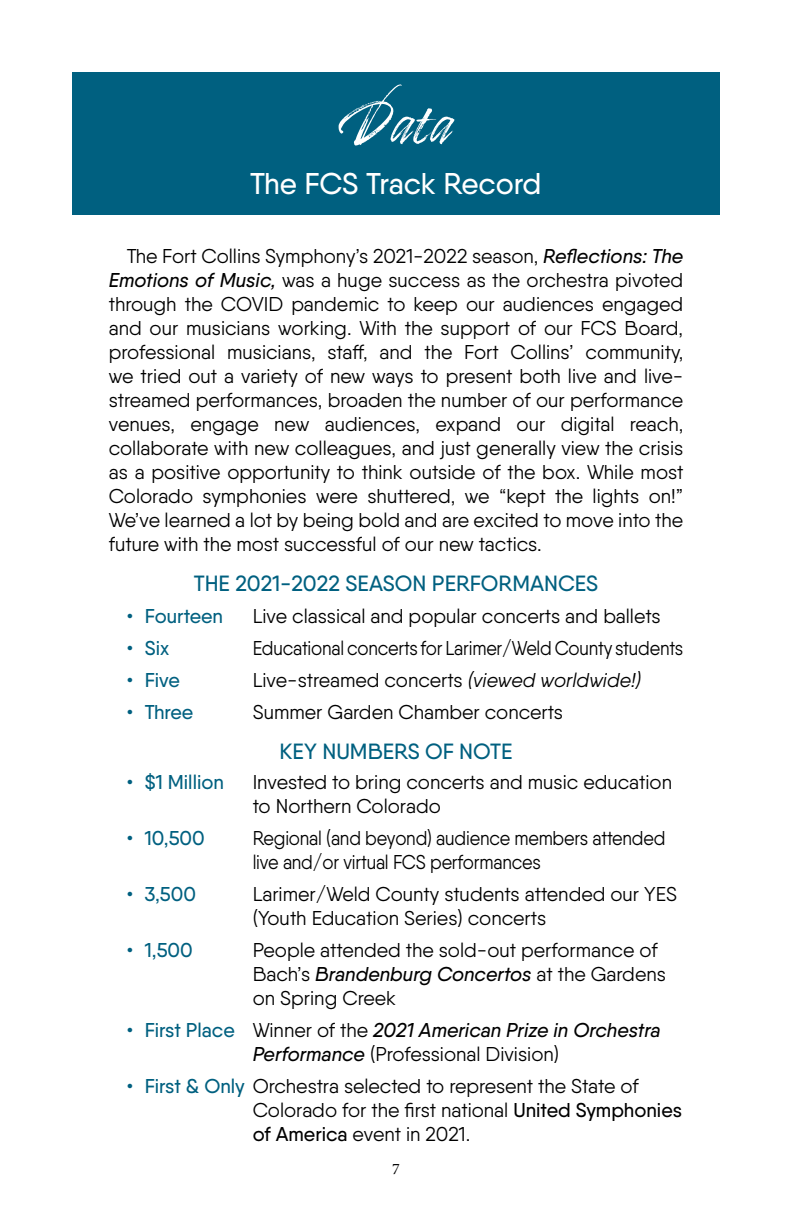
<style>
.page{position:relative;width:792px;height:1224px;background:#fff}
.page>*{position:absolute;margin:0;border:0;box-sizing:border-box;transform-origin:0 0}
.t1{font:500 30px "Qanelas";color:#fff}
.t2{font:500 22px "Qanelas";color:#006080}
.t3{font:20px/24px "Qanelas";color:#000}
.t4{font:20px/24px "Qanelas";color:#000;scale:.92 1}
.t5{font:italic 500 20px/24px "Qanelas";color:#000}
.t6{font:500 20px "Qanelas";color:#006080}
.t7{font:16px "Minion Pro";color:#000}
.s1{font-weight:500;font-style:italic}
.s2{font-style:italic}
.s3{font-style:normal;color:#006080}
.s4{font-weight:400;font-style:normal}
.s5{font-weight:500;color:#006080}
.s6{font-weight:500}
</style>
<div class="page">
<div style="left:72px;top:72px;width:648px;height:143px;background:#006080"></div>
<svg style="left:339px;top:84px;width:115px;height:61px"></svg>
<h1 class="t1" style="left:250px;top:165px;width:293px">The FCS Track Record</h1>
<p class="t3" style="left:109px;top:244px;width:576px;text-align:justify;text-indent:18px">The Fort Collins Symphony’s 2021-2022 season, <span class="s1">Reflections: The Emotions of Music,</span> was a huge success as the orchestra pivoted through the COVID pandemic to keep our audiences engaged and our musicians working. With the support of our FCS Board, professional musicians, staff, and the Fort Collins’ community, we tried out a variety of new ways to present both live and live&shy;streamed performances, broaden the number of our performance venues, engage new audiences, expand our digital reach, collaborate with new colleagues, and just generally view the crisis as a positive opportunity to think outside of the box. While most Colorado symphonies were shuttered, we “kept the lights on!” We’ve learned a lot by being bold and are excited to move into the future with the most successful of our new tactics.</p>
<p class="t2" style="left:194px;top:570px;width:406px">THE 2021-2022 SEASON PERFORMANCES</p>
<p class="t6" style="left:127px;top:604px;width:98px">• Fourteen</p>
<p class="t3" style="left:253px;top:604px;width:409px">Live classical and popular concerts and ballets</p>
<p class="t6" style="left:127px;top:636px;width:44px">• Six</p>
<p class="t4" style="left:253px;top:636px;width:469px">Educational concerts for Larimer/Weld County students</p>
<p class="t6" style="left:127px;top:668px;width:55px">• Five</p>
<p class="t3" style="left:253px;top:668px;width:390px">Live-streamed concerts <span class="s2">(viewed worldwide!)</span></p>
<p class="t6" style="left:127px;top:700px;width:68px">• Three</p>
<p class="t3" style="left:253px;top:700px;width:312px">Summer Garden Chamber concerts</p>
<p class="t2" style="left:280px;top:738px;width:234px">KEY NUMBERS OF NOTE</p>
<p class="t6" style="left:127px;top:770px;width:99px">• $1 Million</p>
<p class="t3" style="left:253px;top:770px;width:421px">Invested to bring concerts and music education to Northern Colorado</p>
<p class="t6" style="left:127px;top:826px;width:80px">• 10,500</p>
<p class="t4" style="left:253px;top:826px;width:450px">Regional (and beyond) audience members attended live and/or virtual FCS performances</p>
<p class="t6" style="left:127px;top:882px;width:71px">• 3,500</p>
<p class="t3" style="left:253px;top:882px;width:426px">Larimer/Weld County students attended our YES (Youth Education Series) concerts</p>
<p class="t6" style="left:127px;top:938px;width:68px">• 1,500</p>
<p class="t3" style="left:253px;top:938px;width:415px">People attended the sold-out performance of<br>Bach’s <span class="s1">Brandenburg Concertos</span> at the Gardens on Spring Creek</p>
<p class="t5" style="left:253px;top:1018px;width:409px;text-indent:-126px"><span class="s3">• First Place</span> <span class="s4">Winner of the</span> 2021 American Prize in Orchestra<br>Performance <span class="s4">(Professional Division)</span></p>
<p class="t3" style="left:253px;top:1074px;width:431px;text-indent:-126px"><span class="s5">• First &amp; Only</span> Orchestra selected to represent the State of<br>Colorado for the first national <span class="s6">United Symphonies of America</span> event in 2021.</p>
<p class="t7" style="left:392px;top:1158px;width:9px">7</p>
</div>
